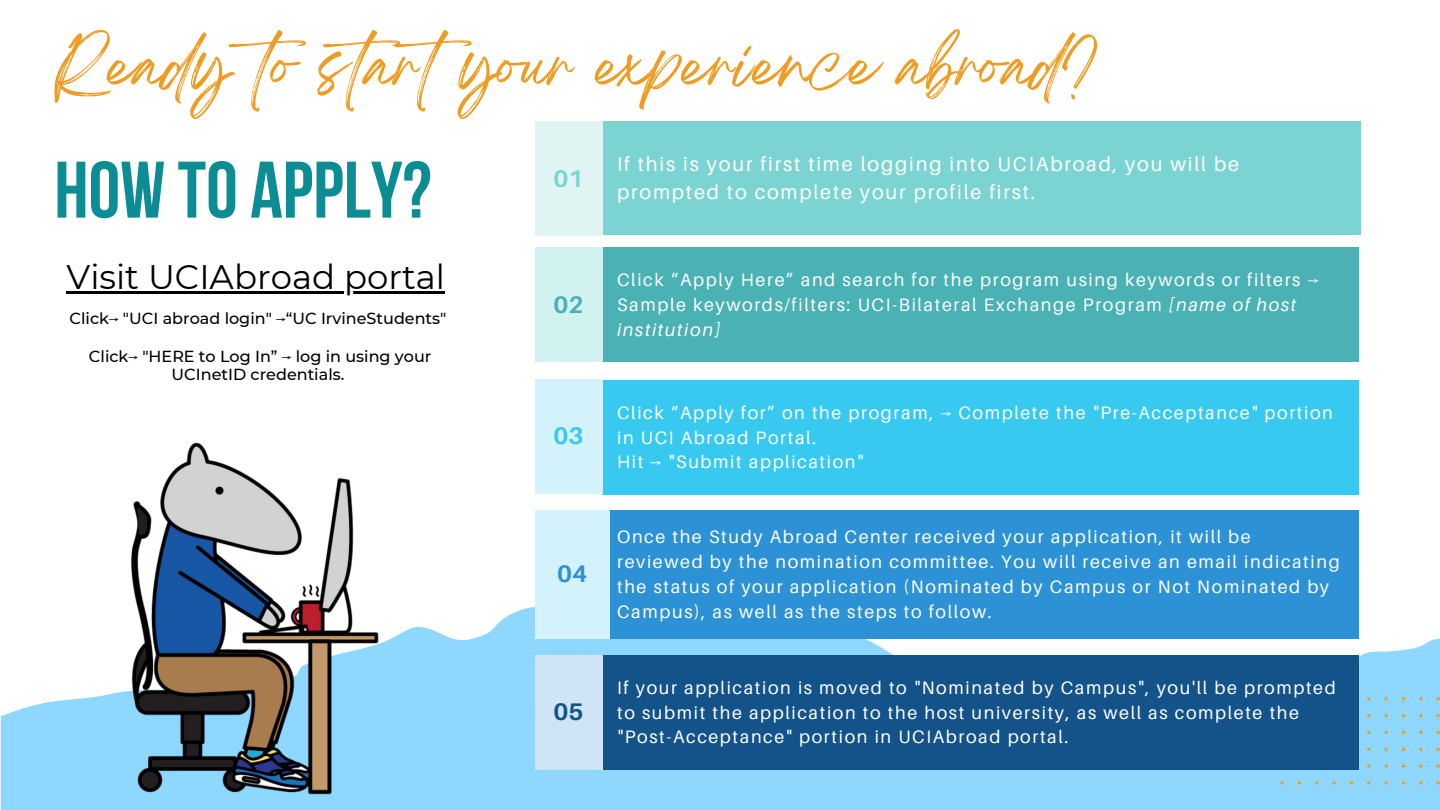
<style>
.page{position:relative;width:1440px;height:810px;background:#fff}
.page>*{position:absolute;margin:0;border:0;box-sizing:border-box;transform-origin:0 0}
.t1{font:700 80px "Bebas Neue";color:#0b8d93}
.t2{font:55px "Breathing";color:#ee9c22}
.t3{font:34px "Montserrat";color:#000}
.t4{font:700 24px "Aileron";color:#7cd4d2}
.t5{font:700 24px "Aileron";color:#4ab1b4}
.t6{font:700 24px "Aileron";color:#37c9ef}
.t7{font:700 24px "Aileron";color:#2c92d5}
.t8{font:700 24px "Aileron";color:#13538a}
.t9{font:20px/27.8px "Aileron";letter-spacing:.09em;color:#fff}
.t10{font:18px/24.8px "Aileron";letter-spacing:.09em;color:#fff}
.t11{font:500 16px/18.8px "Montserrat";color:#000;text-align:center}
.s1{font-family:"Free Mono";font-weight:400}
.s2{font-family:"Free Mono"}
.s3{font-style:italic}
</style>
<div class="page">
<svg style="left:1px;top:607px;width:1439px;height:203px;fill:#8ed8ff"></svg>
<svg style="left:893px;top:494px;width:32px;height:1px"></svg>
<div style="left:1280px;top:697px;width:160px;height:88px;background:#8ed8ff"></div>
<div style="left:602px;top:121px;width:758px;height:114px;background:#7cd4d2"></div>
<div style="left:535px;top:121px;width:67px;height:115px;background:#e0f4f4"></div>
<div style="left:602px;top:247px;width:757px;height:115px;background:#4ab1b4"></div>
<div style="left:535px;top:247px;width:67px;height:115px;background:#d2f1f1"></div>
<div style="left:602px;top:380px;width:757px;height:114px;background:#37c9ef"></div>
<div style="left:535px;top:379px;width:67px;height:115px;background:#d3f2fb"></div>
<div style="left:602px;top:510px;width:757px;height:129px;background:#2c92d5"></div>
<div style="left:535px;top:510px;width:74px;height:129px;background:#d3f2fb"></div>
<div style="left:602px;top:655px;width:757px;height:114px;background:#13538a"></div>
<div style="left:535px;top:655px;width:67px;height:114px;background:#cfe4f5"></div>
<img style="left:63px;top:442px;width:369px;height:368px">
<hr style="left:67px;top:291px;width:378px;height:3px;background:#000">
<p class="t2" style="left:54px;top:48px;width:1047px">Ready to startyour experience abroad?</p>
<p class="t1" style="left:54px;top:158px;width:379px">hOW TO APPLY?</p>
<p class="t3" style="left:67px;top:256px;width:380px">Visit UCIAbroad portal</p>
<p class="t11" style="left:70px;top:309px;width:378px">Click<span class="s1">⟶</span> "UCI abroad login" <span class="s1">⟶</span>“UC IrvineStudents"</p>
<p class="t11" style="left:89px;top:346px;width:344px">Click<span class="s1">⟶</span> "HERE to Log In” <span class="s1">⟶</span> log in using your<br>UCInetID credentials.</p>
<p class="t4" style="left:554px;top:163px;width:32px">01</p>
<p class="t5" style="left:554px;top:289px;width:32px">02</p>
<p class="t6" style="left:554px;top:421px;width:32px">03</p>
<p class="t7" style="left:557px;top:559px;width:32px">04</p>
<p class="t8" style="left:554px;top:697px;width:32px">05</p>
<p class="t9" style="left:617px;top:150px;width:624px">If this is your first time logging into UCIAbroad, you will be prompted to complete your profile first.</p>
<p class="t10" style="left:617px;top:267px;width:703px">Click “Apply Here” and search for the program using keywords or filters <span class="s2">⟶<br></span>Sample keywords/filters: UCI-Bilateral Exchange Program <span class="s3">[name of host institution]</span></p>
<p class="t10" style="left:617px;top:400px;width:717px">Click “Apply for” on the program, <span class="s2">⟶</span> Complete the "Pre-Acceptance" portion in UCI Abroad Portal.</p>
<p class="t10" style="left:617px;top:449px;width:248px">Hit <span class="s2">⟶</span> "Submit application"</p>
<p class="t10" style="left:617px;top:524px;width:724px">Once the Study Abroad Center received your application, it will be reviewed by the nomination committee. You will receive an email indicating the status of your application (Nominated by Campus or Not Nominated by Campus), as well as the steps to follow.</p>
<p class="t10" style="left:617px;top:675px;width:720px">If your application is moved to "Nominated by Campus", you'll be prompted to submit the application to the host university, as well as complete the "Post-Acceptance" portion in UCIAbroad portal.</p>
</div>
